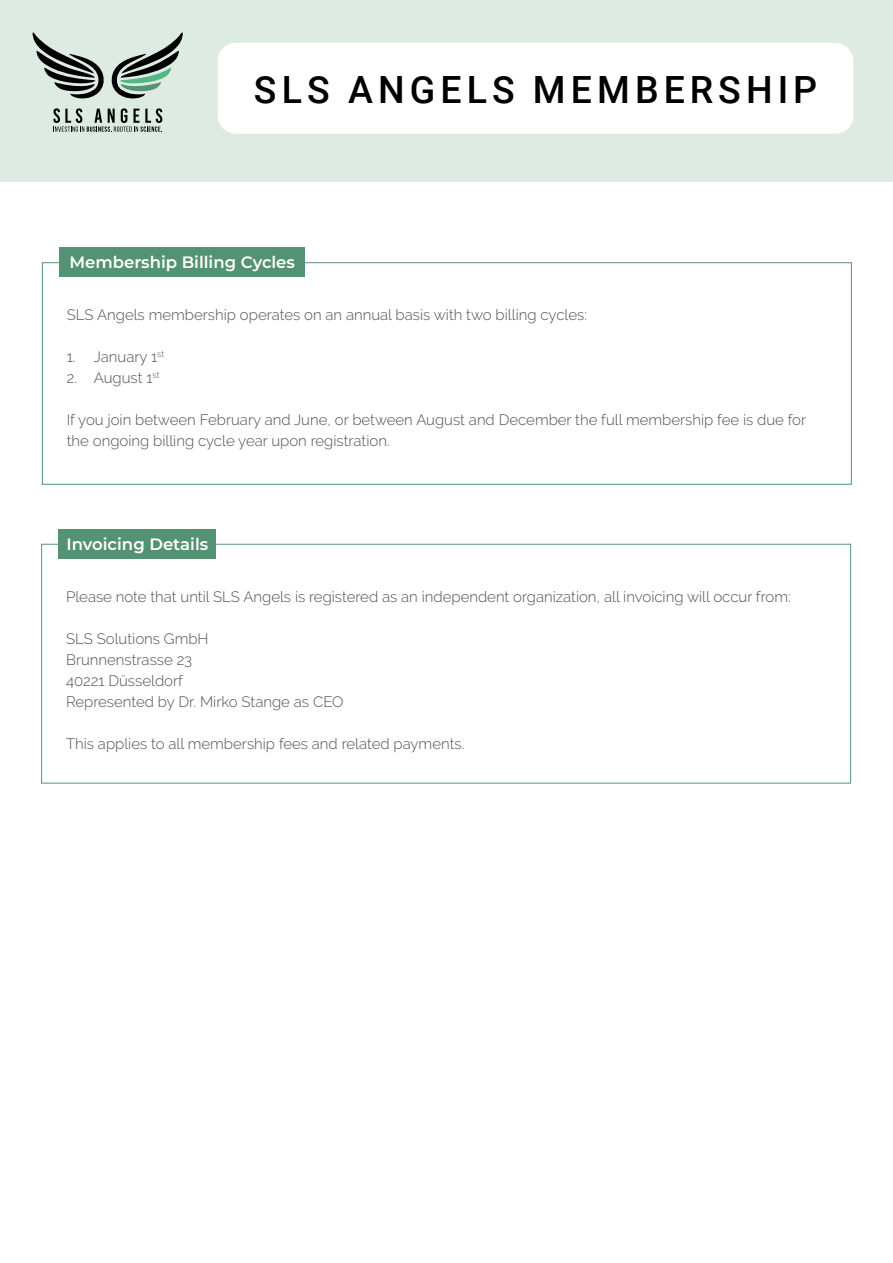
<style>
.page{position:relative;width:893px;height:1263px;background:#fff}
.page>*{position:absolute;margin:0;border:0;box-sizing:border-box;transform-origin:0 0}
.t1{font:500 37.5px "Roboto";letter-spacing:.135em;color:#000}
.t2{font:600 16.5px "Montserrat";color:#fff}
.t3{font:300 15px/21px "Raleway";color:#504f4f}
</style>
<div class="page">
<div style="left:0;top:0;width:893px;height:181px;background:#ddebe3"></div>
<svg style="left:32px;top:32px;width:151px;height:67px"></svg>
<svg style="left:53px;top:108px;width:109px;height:24px"></svg>
<div style="left:218px;top:43px;width:635px;height:91px;background:#fff;border-radius:18px"></div>
<div style="left:42px;top:262px;width:810px;height:223px;background:#fff;border:1px solid #569474"></div>
<div style="left:59px;top:248px;width:245px;height:29px;background:#539272"></div>
<div style="left:41px;top:544px;width:810px;height:239px;background:#fff;border:1px solid #569474"></div>
<div style="left:58px;top:529px;width:158px;height:29px;background:#539272"></div>
<h1 class="t1" style="left:254px;top:63px;width:565px">SLS ANGELS MEMBERSHIP</h1>
<p class="t2" style="left:69px;top:251px;width:227px">Membership Billing Cycles</p>
<p class="t3" style="left:67px;top:304px;width:522px">SLS Angels membership operates on an annual basis with two billing cycles:</p>
<p class="t3" style="left:67px;top:346px;width:99px">1. January 1<sup>st</sup></p>
<p class="t3" style="left:67px;top:367px;width:94px">2. August 1<sup>st</sup></p>
<p class="t3" style="left:67px;top:409px;width:741px">If you join between February and June, or between August and December the full membership fee is due for the ongoing billing cycle year upon registration.</p>
<p class="t2" style="left:67px;top:532px;width:143px">Invoicing Details</p>
<p class="t3" style="left:66px;top:586px;width:726px">Please note that until SLS Angels is registered as an independent organization, all invoicing will occur from:</p>
<p class="t3" style="left:66px;top:628px;width:279px">SLS Solutions GmbH<br>Brunnenstrasse 23<br>40221 Düsseldorf<br>Represented by Dr. Mirko Stange as CEO</p>
<p class="t3" style="left:66px;top:733px;width:400px">This applies to all membership fees and related payments.</p>
</div>
